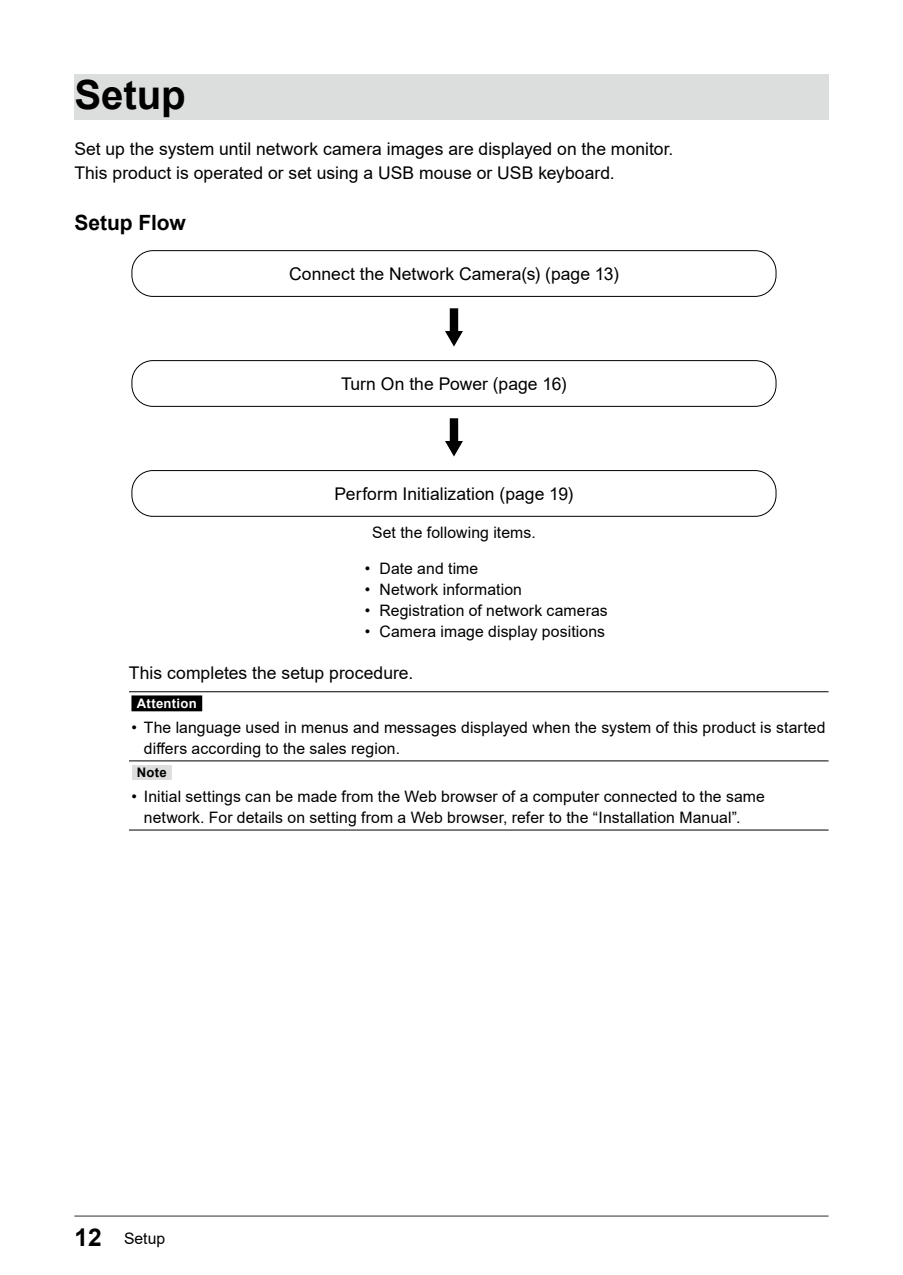
<style>
.page{position:relative;width:903px;height:1275px;background:#fff}
.page>*{position:absolute;margin:0;border:0;box-sizing:border-box;transform-origin:0 0}
.t1{font:700 40.25px "Arial";letter-spacing:-.005em;color:#000}
.t2{font:700 21px "Arial";color:#000}
.t3{font:17.5px/24.5px "Arial";letter-spacing:.005em;color:#000}
.t4{font:15.75px/21px "Arial";letter-spacing:.005em;color:#000}
.t5{font:700 13.12px "Arial";letter-spacing:.02em;color:#fff}
.t6{font:700 13.12px "Arial";color:#000}
.s1{font-weight:700;font-size:24.5px}
</style>
<div class="page">
<div style="left:74px;top:74px;width:754px;height:46px;background:#dcdddd"></div>
<div style="left:131px;top:250px;width:645px;height:47px;border:1px solid #000;border-radius:21px"></div>
<svg style="left:445px;top:308px;width:18px;height:39px"></svg>
<div style="left:131px;top:360px;width:645px;height:47px;border:1px solid #000;border-radius:21px"></div>
<svg style="left:445px;top:418px;width:18px;height:39px"></svg>
<div style="left:131px;top:470px;width:645px;height:47px;border:1px solid #000;border-radius:21px"></div>
<hr style="left:129px;top:691px;width:699px;height:1px;background:#000">
<hr style="left:129px;top:760px;width:699px;height:1px;background:#000">
<hr style="left:129px;top:830px;width:699px;height:1px;background:#000">
<div style="left:131px;top:695px;width:71px;height:16px;background:#000"></div>
<div style="left:132px;top:765px;width:40px;height:15px;background:#dcdddd"></div>
<hr style="left:74px;top:1215px;width:754px;height:2px;background:#595757">
<h1 class="t1" style="left:74px;top:66px;width:113px">Setup</h1>
<p class="t3" style="left:74px;top:136px;width:600px">Set up the system until network camera images are displayed on the monitor.<br>This product is operated or set using a USB mouse or USB keyboard.</p>
<h2 class="t2" style="left:74px;top:208px;width:113px">Setup Flow</h2>
<p class="t3" style="left:289px;top:262px;width:331px">Connect the Network Camera(s) (page 13)</p>
<p class="t3" style="left:341px;top:372px;width:227px">Turn On the Power (page 16)</p>
<p class="t3" style="left:334px;top:482px;width:240px">Perform Initialization (page 19)</p>
<p class="t4" style="left:372px;top:522px;width:165px">Set the following items.</p>
<p class="t4" style="left:365px;top:558px;width:115px">• Date and time</p>
<p class="t4" style="left:365px;top:579px;width:159px">• Network information</p>
<p class="t4" style="left:365px;top:600px;width:245px">• Registration of network cameras</p>
<p class="t4" style="left:365px;top:621px;width:242px">• Camera image display positions</p>
<p class="t3" style="left:129px;top:660px;width:286px">This completes the setup procedure.</p>
<p class="t5" style="left:137px;top:694px;width:61px">Attention</p>
<p class="t4" style="left:144px;top:717px;width:683px;text-indent:-12px">• The language used in menus and messages displayed when the system of this product is started differs according to the sales region.</p>
<p class="t6" style="left:137px;top:763px;width:31px">Note</p>
<p class="t4" style="left:144px;top:786px;width:623px;text-indent:-12px">• Initial settings can be made from the Web browser of a computer connected to the same network. For details on setting from a Web browser, refer to the “Installation Manual”.</p>
<p class="t4" style="left:74px;top:1228px;width:92px"><span class="s1">12</span> Setup</p>
</div>
